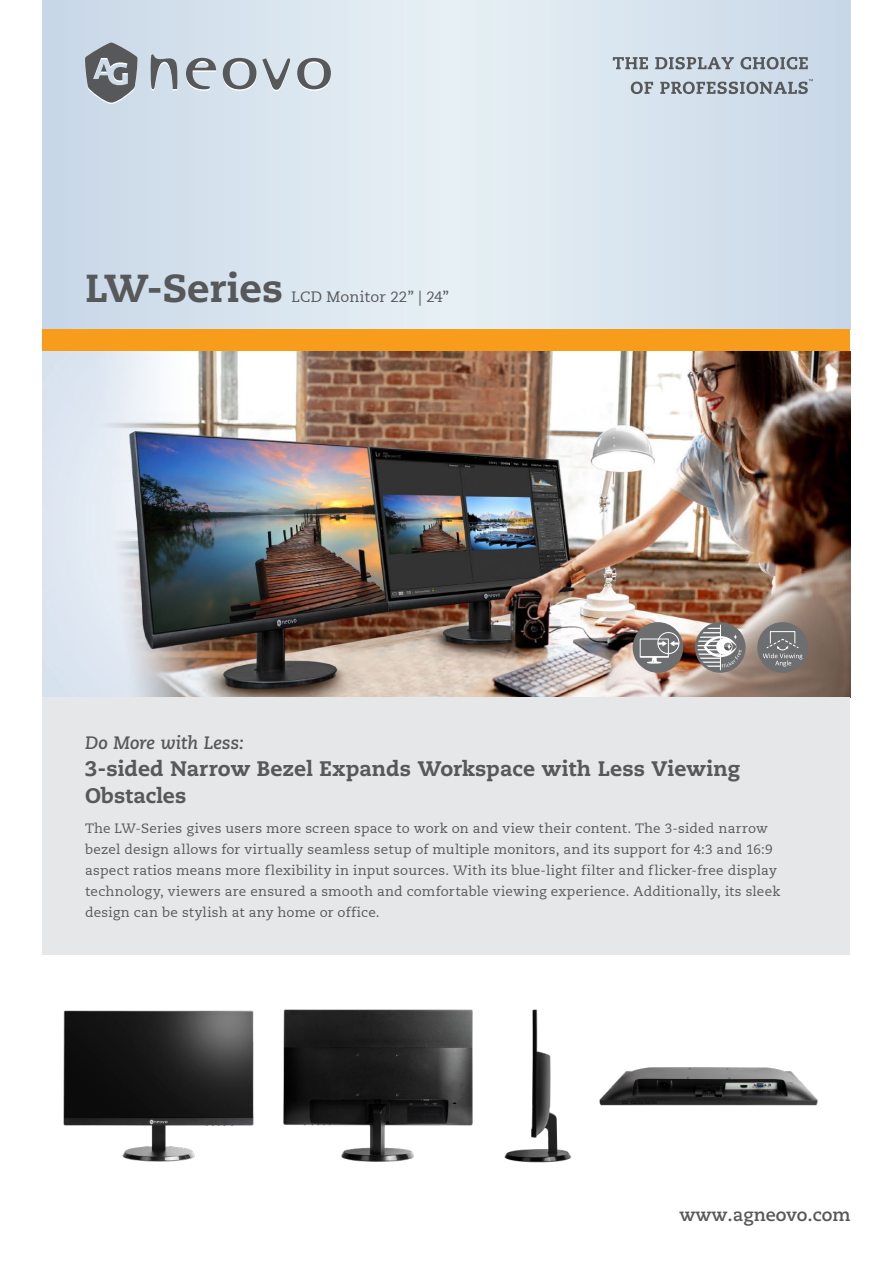
<style>
.page{position:relative;width:893px;height:1263px;background:#fff}
.page>*{position:absolute;margin:0;border:0;box-sizing:border-box;transform-origin:0 0}
.t1{font:800 39px "Caecilia";color:#57585a}
.t2{font:800 21px/27px "Caecilia";letter-spacing:.005em;color:#57585a}
.t3{font:700 18px "Caecilia";color:#57585a}
.t4{font:italic 700 18px "Caecilia LT Pro 76";letter-spacing:-.005em;color:#57585a}
.t5{font:15px "PMN Caecilia 55 Roman";letter-spacing:.01em;color:#57585a}
.t6{font:13.5px/21px "PMN Caecilia 55 Roman";letter-spacing:.015em;color:#57585a}
</style>
<div class="page">
<svg style="left:43px;top:0;width:807px;height:330px;background:#d7e3ed"></svg>
<div style="left:43px;top:330px;width:807px;height:21px;background:#f89c1c"></div>
<svg style="left:84px;top:43px;width:247px;height:61px;background:#b5bec6"></svg>
<svg style="left:613px;top:57px;width:35px;height:12px"></svg>
<svg style="left:655px;top:57px;width:79px;height:12px"></svg>
<svg style="left:740px;top:57px;width:68px;height:12px"></svg>
<svg style="left:631px;top:82px;width:22px;height:12px"></svg>
<svg style="left:660px;top:79px;width:153px;height:15px;background:#a2abb4"></svg>
<img style="left:43px;top:351px;width:807px;height:346px">
<div style="left:43px;top:697px;width:807px;height:257px;background:#e6e7e9"></div>
<svg style="left:695px;top:622px;width:51px;height:51px"></svg>
<svg style="left:698px;top:628px;width:43px;height:40px"></svg>
<hr style="left:720px;top:625px;width:1px;height:45px;background:#fff">
<div style="left:757px;top:622px;width:51px;height:51px;background:#6c6e70;border-radius:50%"></div>
<svg style="left:763px;top:638px;width:39px;height:29px"></svg>
<div style="left:770px;top:631px;width:25px;height:12px;border:1px solid #fff"></div>
<div style="left:633px;top:622px;width:50px;height:51px;background:#6c6e70;border-radius:50%"></div>
<div style="left:640px;top:639px;width:29px;height:18px;border:1px solid #fff"></div>
<svg style="left:640px;top:656px;width:28px;height:8px"></svg>
<div style="left:657px;top:632px;width:22px;height:22px;border:1px solid #fff;border-radius:50%"></div>
<svg style="left:658px;top:641px;width:21px;height:5px"></svg>
<img style="left:63px;top:1010px;width:191px;height:152px">
<img style="left:283px;top:1009px;width:190px;height:153px">
<img style="left:599px;top:1067px;width:219px;height:39px">
<img style="left:504px;top:1009px;width:68px;height:154px">
<p class="t1" style="left:85px;top:264px;width:200px">LW-Series</p>
<p class="t5" style="left:292px;top:288px;width:159px">LCD Monitor 22” | 24”</p>
<p class="t4" style="left:85px;top:731px;width:161px">Do More with Less:</p>
<p class="t2" style="left:85px;top:755px;width:657px">3-sided Narrow Bezel Expands Workspace with Less Viewing<br>Obstacles</p>
<p class="t6" style="left:85px;top:818px;width:697px">The LW-Series gives users more screen space to work on and view their content. The 3-sided narrow bezel design allows for virtually seamless setup of multiple monitors, and its support for 4:3 and 16:9 aspect ratios means more flexibility in input sources. With its blue-light filter and flicker-free display technology, viewers are ensured a smooth and comfortable viewing experience. Additionally, its sleek design can be stylish at any home or office.</p>
<h3 class="t3" style="left:679px;top:1204px;width:173px">www.agneovo.com</h3>
</div>
